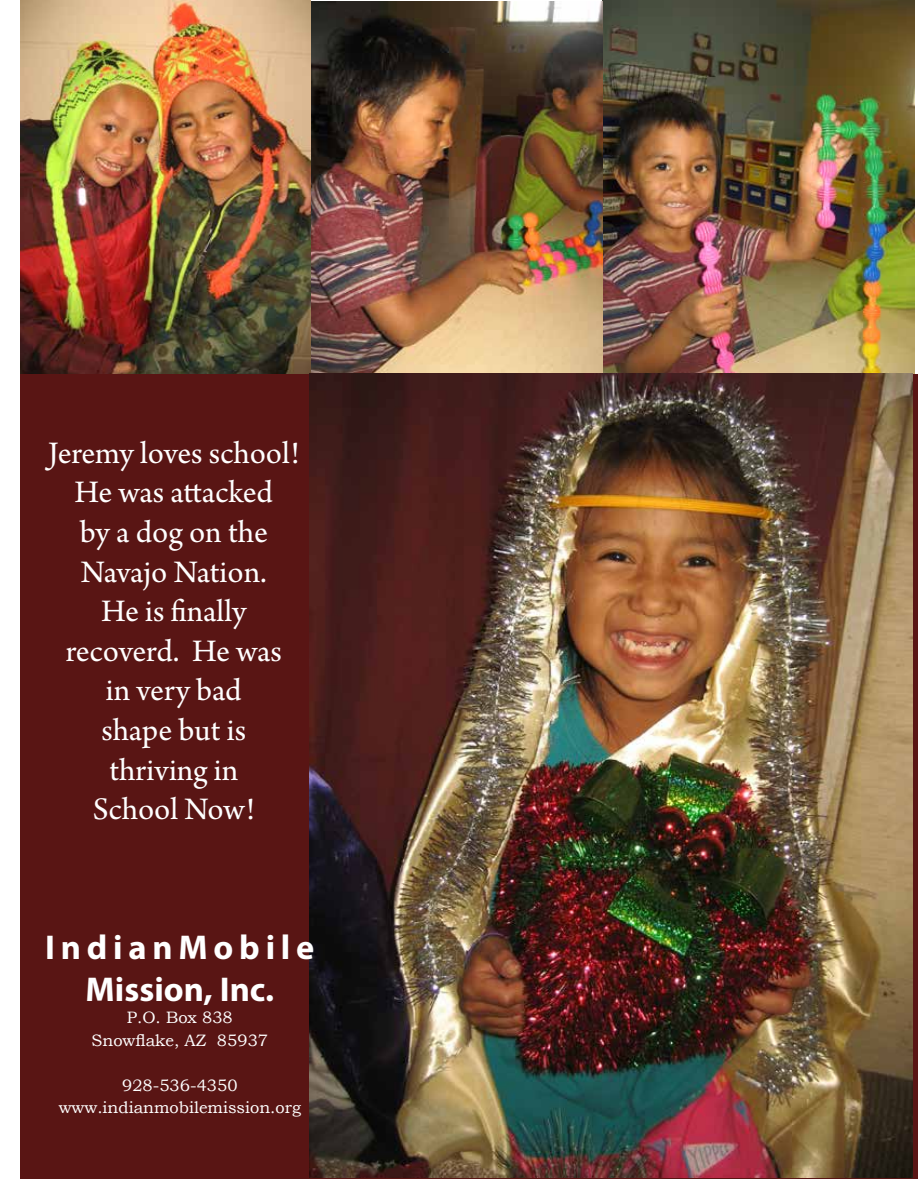
<style>
.page{position:relative;width:918px;height:1188px;background:#fff}
.page>*{position:absolute;margin:0;border:0;box-sizing:border-box;transform-origin:0 0}
.t1{font:700 34.5px/41.4px "Myriad Pro";letter-spacing:.17em;color:#fff;text-align:center}
.t2{font:33px/39.6px "Arno Pro";letter-spacing:-.005em;color:#fff;text-align:center}
.t3{font:16.5px/22.5px "Bookman Old Style";color:#fff;text-align:center}
</style>
<div class="page">
<img style="left:603px;top:0;width:312px;height:374px">
<img style="left:310px;top:2px;width:293px;height:371px">
<img style="left:21px;top:0;width:289px;height:374px">
<div style="left:21px;top:374px;width:897px;height:805px;background:#591514"></div>
<img style="left:309px;top:373px;width:603px;height:804px">
<p class="t2" style="left:48px;top:435px;width:253px">Jeremy loves school!<br>He was attacked<br>by a dog on the<br>Navajo Nation.<br>He is finally recoverd. He was<br>in very bad<br>shape but is<br>thriving in<br>School Now!</p>
<p class="t1" style="left:45px;top:928px;width:271px">IndianMobile<br>Mission, Inc.</p>
<p class="t3" style="left:92px;top:1007px;width:178px">P.O. Box 838<br>Snowflake, AZ 85937</p>
<p class="t3" style="left:59px;top:1074px;width:244px">928-536-4350 www.indianmobilemission.org</p>
</div>
